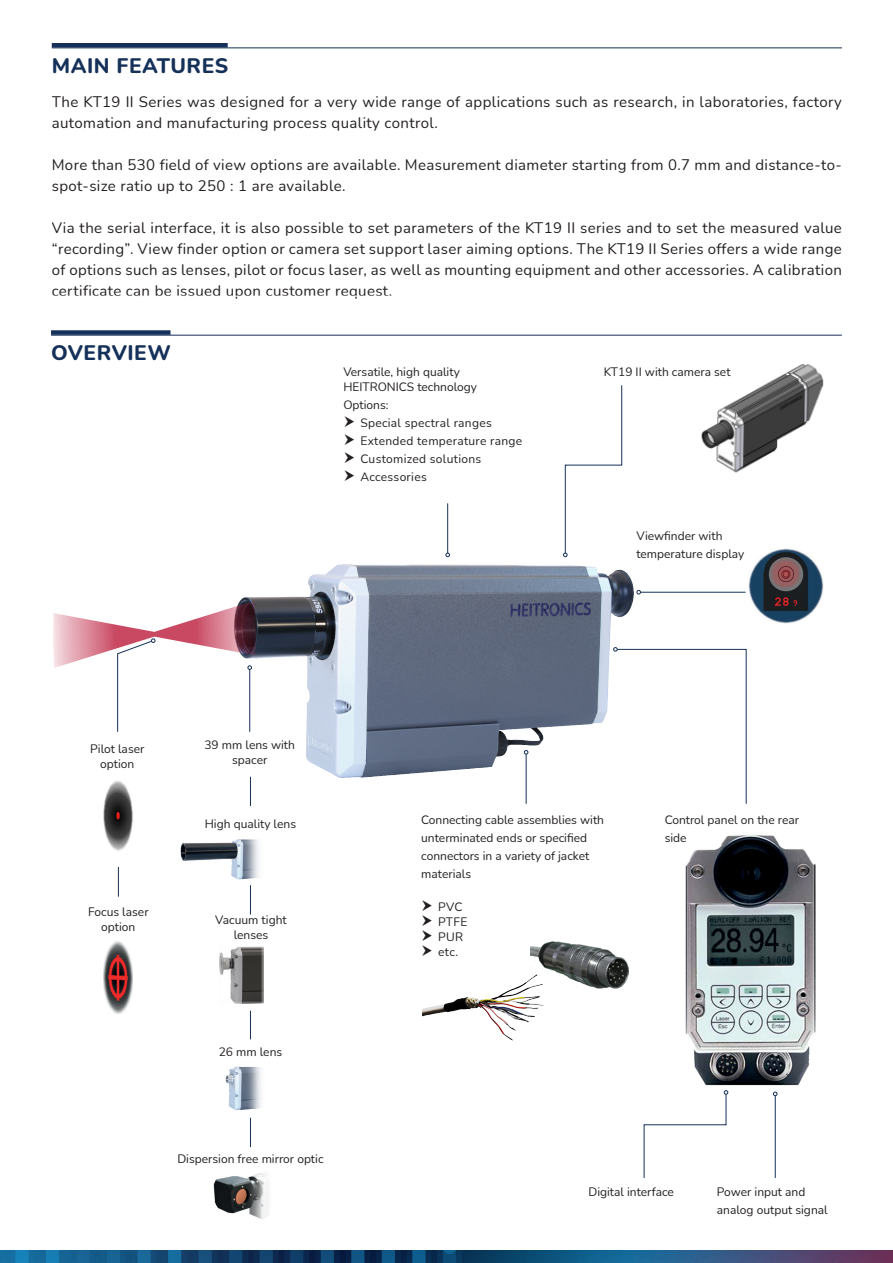
<style>
.page{position:relative;width:893px;height:1263px;background:#fff}
.page>*{position:absolute;margin:0;border:0;box-sizing:border-box;transform-origin:0 0}
.Headlines_H2{font:800 21px "Nunito";letter-spacing:.025em;color:#153159}
.Fließtext{font:15px/21px "Nunito";letter-spacing:.025em;color:#231f20}
.Bildbeschreibung{font:12px/18px "Nunito";color:#231f20}
.Bildbeschreibung-2{font:12px "Nunito";letter-spacing:.025em;color:#231f20}
.Bildbeschreibung_zen{font:12px/15px "Nunito";color:#231f20;text-align:center}
</style>
<div class="page">
<img style="left:0;top:1250px;width:893px;height:13px">
<svg style="left:254px;top:1250px;width:55px;height:13px"></svg>
<svg style="left:193px;top:1250px;width:55px;height:13px"></svg>
<svg style="left:162px;top:1250px;width:25px;height:13px"></svg>
<svg style="left:132px;top:1250px;width:24px;height:13px"></svg>
<svg style="left:101px;top:1250px;width:25px;height:13px"></svg>
<svg style="left:71px;top:1250px;width:24px;height:13px"></svg>
<svg style="left:40px;top:1250px;width:25px;height:13px"></svg>
<svg style="left:10px;top:1250px;width:24px;height:13px"></svg>
<svg style="left:437px;top:1250px;width:25px;height:13px"></svg>
<svg style="left:407px;top:1250px;width:24px;height:13px"></svg>
<svg style="left:376px;top:1250px;width:25px;height:13px"></svg>
<svg style="left:315px;top:1250px;width:55px;height:13px"></svg>
<hr style="left:52px;top:43px;width:176px;height:4px;background:#153159">
<hr style="left:52px;top:47px;width:790px;height:1px;background:#153159">
<div style="left:51px;top:330px;width:120px;height:5px;background:#153159"></div>
<hr style="left:51px;top:335px;width:791px;height:1px;background:#153159">
<img style="left:241px;top:564px;width:392px;height:213px">
<img style="left:685px;top:834px;width:131px;height:252px">
<svg style="left:613px;top:647px;width:134px;height:157px"></svg>
<hr style="left:526px;top:754px;width:1px;height:50px;background:#153159">
<svg style="left:524px;top:750px;width:4px;height:4px"></svg>
<img style="left:748px;top:549px;width:75px;height:74px">
<svg style="left:643px;top:1090px;width:85px;height:88px"></svg>
<hr style="left:775px;top:1096px;width:1px;height:82px;background:#153159">
<svg style="left:773px;top:1091px;width:4px;height:5px"></svg>
<svg style="left:250px;top:777px;width:1px;height:29px"></svg>
<hr style="left:447px;top:503px;width:1px;height:50px;background:#153159">
<svg style="left:445px;top:553px;width:5px;height:4px"></svg>
<img style="left:104px;top:941px;width:29px;height:72px">
<hr style="left:118px;top:867px;width:1px;height:30px;background:#153159">
<img style="left:103px;top:781px;width:30px;height:70px">
<svg style="left:53px;top:600px;width:203px;height:132px"></svg>
<img style="left:423px;top:978px;width:121px;height:63px">
<img style="left:531px;top:941px;width:98px;height:49px">
<img style="left:220px;top:946px;width:43px;height:58px">
<img style="left:225px;top:1066px;width:36px;height:44px">
<img style="left:180px;top:839px;width:79px;height:41px">
<svg style="left:250px;top:885px;width:1px;height:29px"></svg>
<svg style="left:250px;top:1011px;width:1px;height:28px"></svg>
<svg style="left:250px;top:1118px;width:1px;height:29px"></svg>
<img style="left:213px;top:1173px;width:55px;height:46px">
<img style="left:701px;top:364px;width:123px;height:109px">
<svg style="left:563px;top:385px;width:59px;height:172px"></svg>
<hr style="left:640px;top:592px;width:106px;height:1px;background:#153159">
<svg style="left:636px;top:590px;width:5px;height:4px"></svg>
<p class="Headlines_H2" style="left:52px;top:51px;width:178px">MAIN FEATURES</p>
<p class="Fließtext" style="left:52px;top:90px;width:792px">The KT19 II Series was designed for a very wide range of applications such as research, in laboratories, factory automation and manufacturing process quality control.</p>
<p class="Fließtext" style="left:52px;top:153px;width:792px">More than 530 field of view options are available. Measurement diameter starting from 0.7 mm and distance-to&shy;spot-size ratio up to 250 : 1 are available.</p>
<p class="Fließtext" style="left:52px;top:216px;width:792px;text-align:justify">Via the serial interface, it is also possible to set parameters of the KT19 II series and to set the measured value “recording”. View finder option or camera set support laser aiming options. The KT19 II Series offers a wide range of options such as lenses, pilot or focus laser, as well as mounting equipment and other accessories. A calibration certificate can be issued upon customer request.</p>
<p class="Headlines_H2" style="left:51px;top:338px;width:122px">OVERVIEW</p>
<p class="Bildbeschreibung" style="left:343px;top:364px;width:135px;line-height:15px">Versatile, high quality<br>HEITRONICS technology</p>
<p class="Bildbeschreibung" style="left:343px;top:396px;width:47px">Options:</p>
<p class="Bildbeschreibung-2" style="left:360px;top:415px;width:133px">Special spectral ranges</p>
<p class="Bildbeschreibung-2" style="left:360px;top:433px;width:163px">Extended temperature range</p>
<p class="Bildbeschreibung-2" style="left:360px;top:451px;width:122px">Customized solutions</p>
<p class="Bildbeschreibung-2" style="left:360px;top:469px;width:68px">Accessories</p>
<p class="Bildbeschreibung" style="left:604px;top:363px;width:128px">KT19 II with camera set</p>
<p class="Bildbeschreibung" style="left:636px;top:527px;width:109px">Viewfinder with temperature display</p>
<p class="Bildbeschreibung_zen" style="left:90px;top:741px;width:56px">Pilot laser option</p>
<p class="Bildbeschreibung_zen" style="left:88px;top:903px;width:62px">Focus laser option</p>
<p class="Bildbeschreibung_zen" style="left:204px;top:737px;width:92px">39 mm lens with spacer</p>
<p class="Bildbeschreibung" style="left:205px;top:814px;width:93px">High quality lens</p>
<p class="Bildbeschreibung" style="left:215px;top:912px;width:73px;line-height:15px;text-align:center">Vacuum tight lenses</p>
<p class="Bildbeschreibung" style="left:219px;top:1043px;width:65px">26 mm lens</p>
<p class="Bildbeschreibung" style="left:177px;top:1149px;width:148px">Dispersion free mirror optic</p>
<p class="Bildbeschreibung" style="left:421px;top:810px;width:184px">Connecting cable assemblies with unterminated ends or specified connectors in a variety of jacket materials</p>
<p class="Bildbeschreibung" style="left:438px;top:897px;width:26px">PVC</p>
<p class="Bildbeschreibung" style="left:438px;top:912px;width:31px">PTFE</p>
<p class="Bildbeschreibung" style="left:438px;top:927px;width:26px">PUR</p>
<p class="Bildbeschreibung" style="left:438px;top:942px;width:21px">etc.</p>
<p class="Bildbeschreibung" style="left:665px;top:810px;width:136px">Control panel on the rear side</p>
<p class="Bildbeschreibung" style="left:588px;top:1182px;width:87px">Digital interface</p>
<p class="Bildbeschreibung" style="left:717px;top:1182px;width:112px">Power input and analog output signal</p>
</div>
